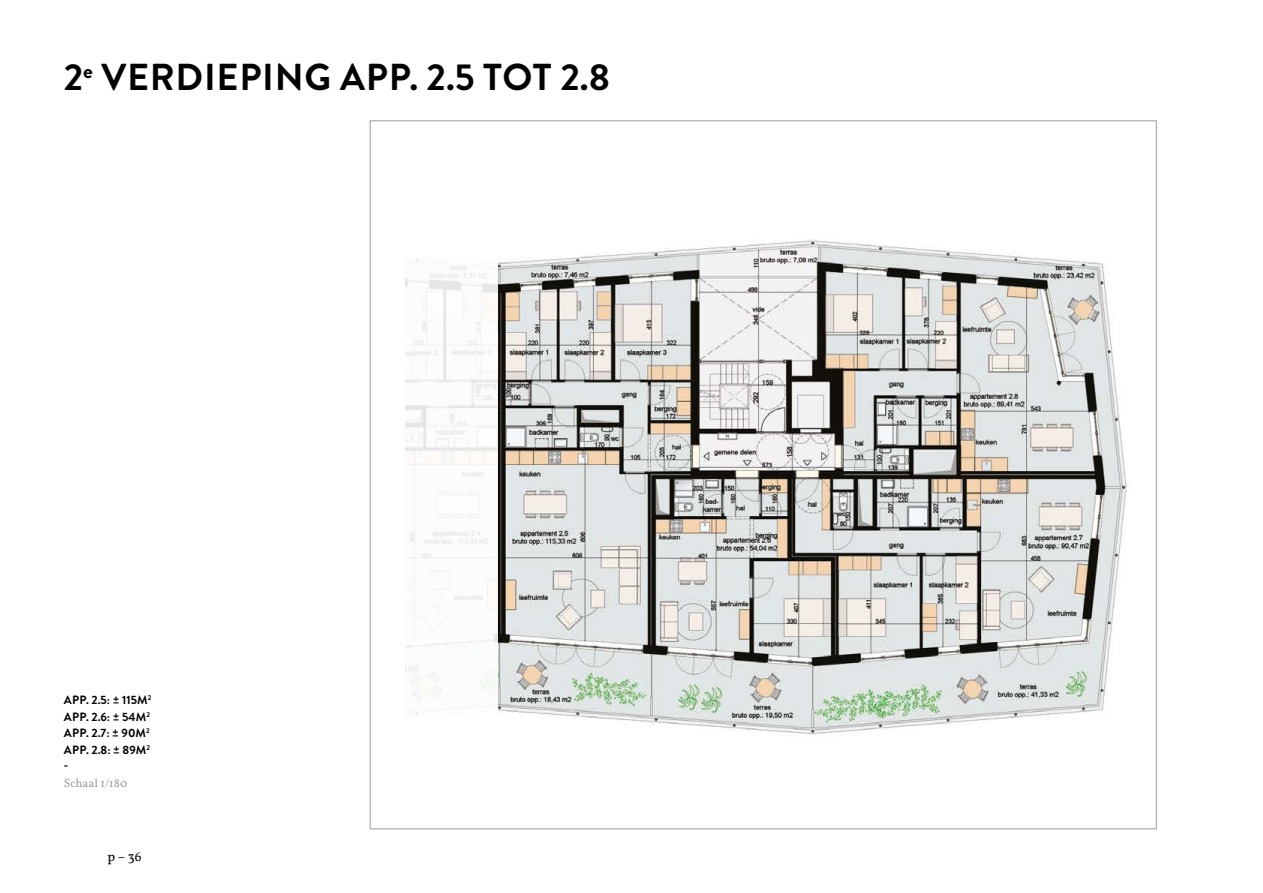
<style>
.page{position:relative;width:1263px;height:893px;background:#fff}
.page>*{position:absolute;margin:0;border:0;box-sizing:border-box;transform-origin:0 0}
.t1{font:700 37.5px "Brandon Grotesque";letter-spacing:.02em;color:#000}
.t2{font:13.5px "Vollkorn";color:#000}
.t3{font:700 12px/16.5px "Brandon Grotesque";letter-spacing:.005em;color:#000}
.t4{font:12px "Vollkorn";color:#9d9d9c}
</style>
<div class="page">
<img style="left:498px;top:239px;width:629px;height:496px">
<h1 class="t1" style="left:64px;top:51px;width:548px">2<sup>e</sup> VERDIEPING APP. 2.5 TOT 2.8</h1>
<p class="t3" style="left:64px;top:692px;width:89px">APP. 2.5: ± 115M<sup>2<br></sup>APP. 2.6: ± 54M<sup>2<br></sup>APP. 2.7: ± 90M<sup>2<br></sup>APP. 2.8: ± 89M<sup>2 </sup>-</p>
<p class="t4" style="left:64px;top:774px;width:65px">Schaal 1/180</p>
<p class="t2" style="left:107px;top:846px;width:35px">p – 36</p>
</div>
